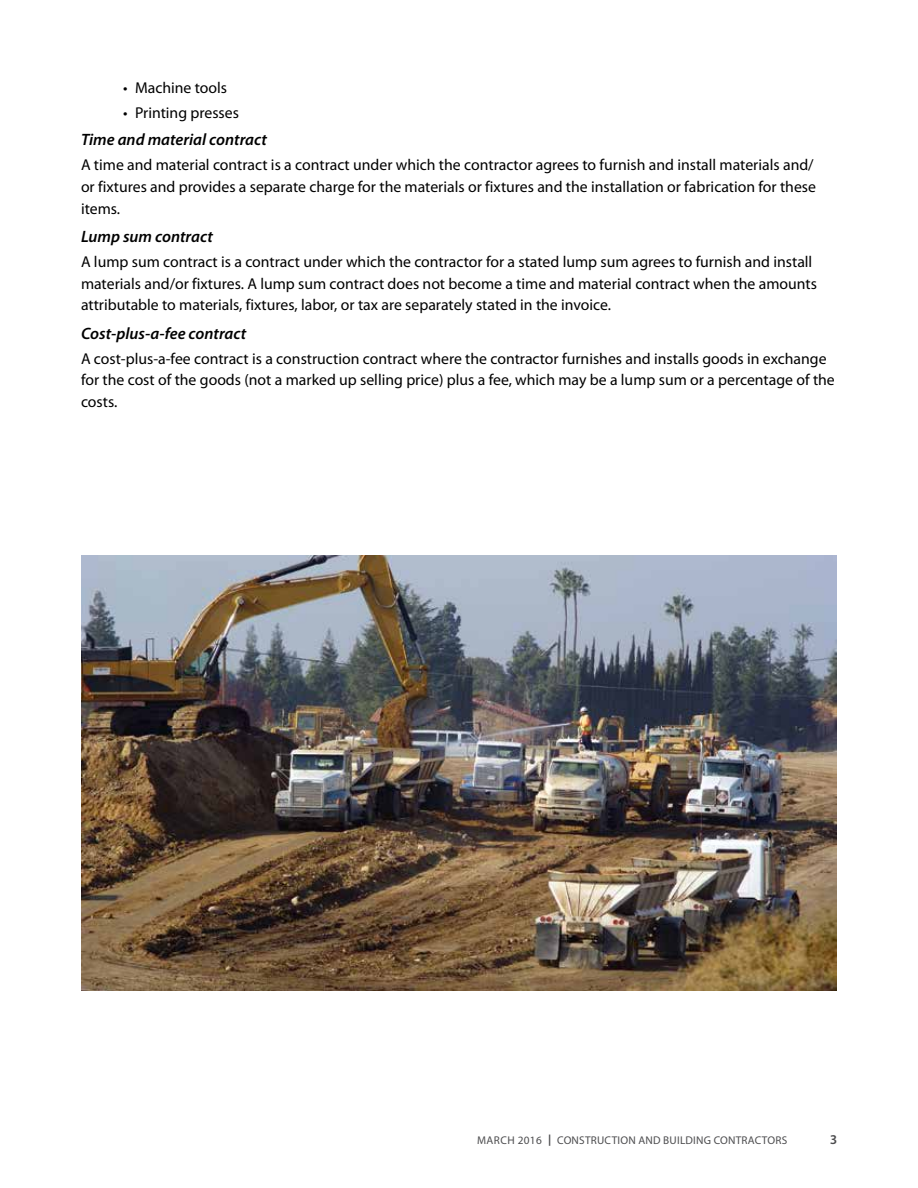
<style>
.page{position:relative;width:918px;height:1188px;background:#fff}
.page>*{position:absolute;margin:0;border:0;box-sizing:border-box;transform-origin:0 0}
.subhead2{font:italic 600 16.5px "Myriad Pro";color:#000}
.body{font:15.75px/21.8px "Myriad Pro";color:#000}
.bullet{font:15.75px "Myriad Pro";color:#000}
.t1{font:600 13.5px "Myriad Pro";color:#4d4d4f}
.t2{font:11.25px "Myriad Pro";letter-spacing:.02em;color:#4d4d4f}
.s1{font-family:"Optima LT Std";font-weight:900}
</style>
<div class="page">
<img style="left:81px;top:555px;width:756px;height:435px">
<p class="bullet" style="left:123px;top:79px;width:106px">• Machine tools</p>
<p class="bullet" style="left:123px;top:104px;width:117px">• Printing presses</p>
<p class="subhead2" style="left:81px;top:131px;width:187px">Time and material contract</p>
<p class="body" style="left:81px;top:154px;width:737px">A time and material contract is a contract under which the contractor agrees to furnish and install materials and/ or fixtures and provides a separate charge for the materials or fixtures and the installation or fabrication for these items.</p>
<p class="subhead2" style="left:81px;top:228px;width:133px">Lump sum contract</p>
<p class="body" style="left:81px;top:251px;width:737px">A lump sum contract is a contract under which the contractor for a stated lump sum agrees to furnish and install materials and/or fixtures. A lump sum contract does not become a time and material contract when the amounts attributable to materials, fixtures, labor, or tax are separately stated in the invoice.</p>
<p class="subhead2" style="left:81px;top:324px;width:167px">Cost-plus-a-fee contract</p>
<p class="body" style="left:81px;top:348px;width:755px">A cost-plus-a-fee contract is a construction contract where the contractor furnishes and installs goods in exchange for the cost of the goods (not a marked up selling price) plus a fee, which may be a lump sum or a percentage of the costs.</p>
<p class="t2" style="left:477px;top:1134px;width:312px">MARCH 2016 <span class="s1">|</span> CONSTRUCTION AND BUILDING CONTRACTORS</p>
<p class="t1" style="left:831px;top:1132px;width:8px">3</p>
</div>
